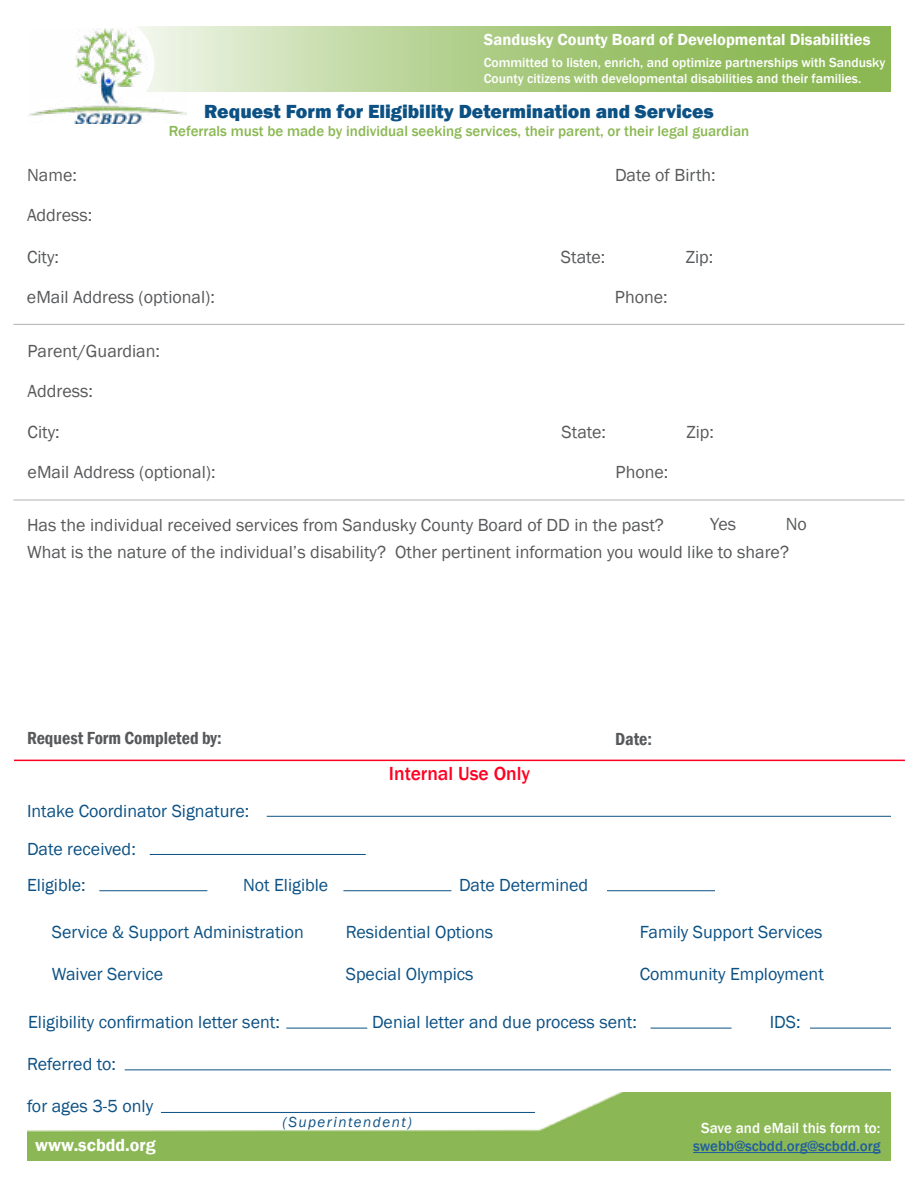
<style>
.page{position:relative;width:918px;height:1188px;background:#fff}
.page>*{position:absolute;margin:0;border:0;box-sizing:border-box;transform-origin:0 0}
.t1{font:800 19.5px "Franklin Gothic";color:#0c5184}
.t2{font:500 19.5px "Franklin Gothic";color:#ff0023}
.t3{font:18px/28.3px "Franklin Gothic";color:#58595b}
.t4{font:18px/38.2px "Franklin Gothic";color:#0c5184}
.t5{font:600 condensed 18px "Franklin Gothic";color:#58595b}
.t6{font:600 18px "Franklin Gothic";color:#fff}
.t7{font:600 16.5px "Franklin Gothic";color:#fff}
.t8{font:500 15px "Franklin Gothic";color:#8bb853}
.t9{font:500 15px "Franklin Gothic";color:#215e9e}
.t10{font:500 15px "Franklin Gothic";color:#fff}
.t11{font:italic 15px "Franklin Gothic";letter-spacing:.1em;color:#0c5184}
.t12{font:500 13.5px/16.2px "Franklin Gothic";color:#fff}
</style>
<div class="page">
<svg style="left:136px;top:26px;width:754px;height:66px;background:#accc84"></svg>
<div style="left:59px;top:16px;width:95px;height:96px;background:#fff;border-radius:50%"></div>
<img style="left:28px;top:28px;width:159px;height:95px">
<img style="left:27px;top:1092px;width:864px;height:69px">
<hr style="left:693px;top:1152px;width:187px;height:1px;background:#215e9e">
<hr style="left:14px;top:324px;width:890px;height:1px;background:#afb1b4">
<hr style="left:14px;top:500px;width:890px;height:1px;background:#afb1b4">
<hr style="left:14px;top:760px;width:891px;height:1px;background:#ff0023">
<hr style="left:99px;top:890px;width:108px;height:1px;background:#0c5184">
<hr style="left:343px;top:890px;width:108px;height:1px;background:#0c5184">
<hr style="left:267px;top:816px;width:624px;height:1px;background:#0c5184">
<hr style="left:150px;top:854px;width:216px;height:1px;background:#0c5184">
<hr style="left:607px;top:890px;width:108px;height:1px;background:#0c5184">
<hr style="left:125px;top:1069px;width:766px;height:1px;background:#0c5184">
<hr style="left:651px;top:1028px;width:81px;height:1px;background:#0c5184">
<hr style="left:810px;top:1028px;width:81px;height:1px;background:#0c5184">
<hr style="left:286px;top:1028px;width:81px;height:1px;background:#0c5184">
<hr style="left:161px;top:1112px;width:374px;height:1px;background:#0c5184">
<p class="t7" style="left:484px;top:29px;width:388px">Sandusky County Board of Developmental Disabilities</p>
<p class="t12" style="left:484px;top:55px;width:403px">Committed to listen, enrich, and optimize partnerships with Sandusky<br>County citizens with developmental disabilities and their families.</p>
<p class="t1" style="left:204px;top:99px;width:511px">Request Form for Eligibility Determination and Services</p>
<p class="t8" style="left:169px;top:122px;width:582px">Referrals must be made by individual seeking services, their parent, or their legal guardian</p>
<p class="t3" style="left:27px;top:162px;width:51px">Name:</p>
<p class="t3" style="left:615px;top:162px;width:102px">Date of Birth:</p>
<p class="t3" style="left:27px;top:201px;width:67px">Address:</p>
<p class="t3" style="left:27px;top:243px;width:34px">City:</p>
<p class="t3" style="left:561px;top:243px;width:46px">State:</p>
<p class="t3" style="left:686px;top:243px;width:29px">Zip:</p>
<p class="t3" style="left:27px;top:283px;width:190px">eMail Address (optional):</p>
<p class="t3" style="left:615px;top:283px;width:54px">Phone:</p>
<p class="t3" style="left:28px;top:337px;width:134px">Parent/Guardian:</p>
<p class="t3" style="left:28px;top:377px;width:67px">Address:</p>
<p class="t3" style="left:28px;top:418px;width:34px">City:</p>
<p class="t3" style="left:562px;top:418px;width:46px">State:</p>
<p class="t3" style="left:686px;top:418px;width:29px">Zip:</p>
<p class="t3" style="left:28px;top:458px;width:190px">eMail Address (optional):</p>
<p class="t3" style="left:616px;top:458px;width:54px">Phone:</p>
<p class="t3" style="left:27px;top:511px;width:639px">Has the individual received services from Sandusky County Board of DD in the past?</p>
<p class="t3" style="left:710px;top:510px;width:27px">Yes</p>
<p class="t3" style="left:27px;top:510px;width:781px;text-indent:759px">No<br>What is the nature of the individual’s disability? Other pertinent information you would like to share?</p>
<p class="t5" style="left:27px;top:726px;width:196px">Request Form Completed by:</p>
<p class="t5" style="left:615px;top:727px;width:39px">Date:</p>
<p class="t2" style="left:389px;top:762px;width:143px">Internal Use Only</p>
<p class="t4" style="left:27px;top:792px;width:224px">Intake Coordinator Signature:<br>Date received:</p>
<p class="t4" style="left:27px;top:866px;width:60px">Eligible:</p>
<p class="t4" style="left:243px;top:866px;width:87px">Not Eligible</p>
<p class="t4" style="left:459px;top:866px;width:131px">Date Determined</p>
<p class="t4" style="left:52px;top:913px;width:254px">Service &amp; Support Administration</p>
<p class="t4" style="left:346px;top:913px;width:149px">Residential Options</p>
<p class="t4" style="left:640px;top:913px;width:184px">Family Support Services</p>
<p class="t4" style="left:52px;top:956px;width:113px">Waiver Service</p>
<p class="t4" style="left:346px;top:956px;width:129px">Special Olympics</p>
<p class="t4" style="left:640px;top:956px;width:186px">Community Employment</p>
<p class="t4" style="left:28px;top:1003px;width:253px">Eligibility confirmation letter sent:</p>
<p class="t4" style="left:372px;top:1003px;width:266px">Denial letter and due process sent:</p>
<p class="t4" style="left:770px;top:1003px;width:32px">IDS:</p>
<p class="t4" style="left:27px;top:1045px;width:90px">Referred to:</p>
<p class="t4" style="left:27px;top:1088px;width:128px">for ages 3-5 only</p>
<p class="t11" style="left:283px;top:1112px;width:131px">(Superintendent)</p>
<p class="t10" style="left:701px;top:1119px;width:181px">Save and eMail this form to:</p>
<p class="t6" style="left:35px;top:1134px;width:122px">www.scbdd.org</p>
<p class="t9" style="left:693px;top:1137px;width:189px">swebb@scbdd.org@scbdd.org</p>
</div>
